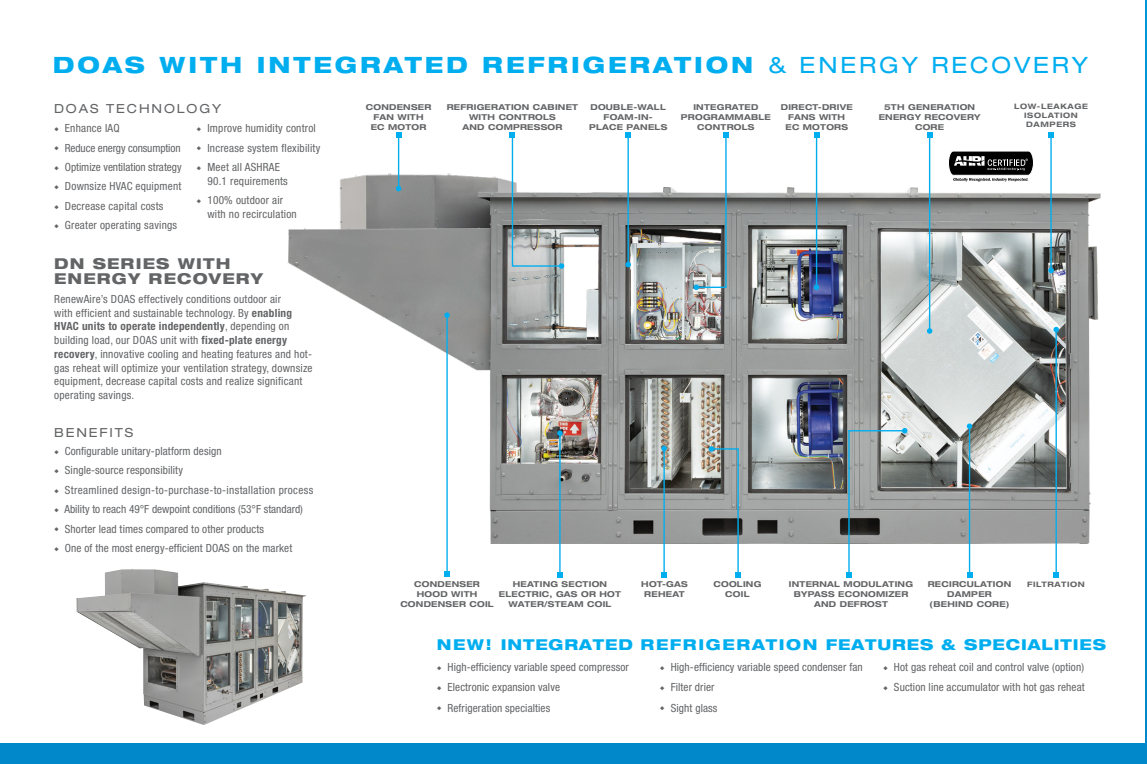
<style>
.page{position:relative;width:1147px;height:764px;background:#fff}
.page>*{position:absolute;margin:0;border:0;box-sizing:border-box;transform-origin:0 0}
.t1{font:800 expanded 22.5px "Helvetica Neue LT Std";letter-spacing:.13em;color:#00aeef}
.t2{font:800 expanded 15px "Helvetica Neue LT Std";letter-spacing:.06em;color:#00aeef}
.t3{font:800 expanded 15px/15px "Helvetica Neue LT Std";letter-spacing:.08em;color:#636466}
.t4{font:expanded 12.5px "Helvetica Neue LT Std";letter-spacing:.15em;color:#636466}
.t5{font:condensed 11.25px/13.8px "Helvetica Neue LT Std";letter-spacing:.02em;color:#636466}
.t6{font:condensed 11.25px "Helvetica Neue LT Std";color:#636466}
.t7{font:condensed 11.25px "Helvetica Neue LT Std";letter-spacing:-.005em;color:#636466}
.t8{font:condensed 11.25px "Helvetica Neue LT Std";letter-spacing:-.01em;color:#636466}
.t9{font:700 expanded 8.12px/10px "Helvetica Neue LT Std";letter-spacing:.03em;color:#636466;text-align:center}
.t10{font:700 expanded 7.5px/9px "Helvetica Neue LT Std";letter-spacing:.08em;color:#636466;text-align:center}
.s1{font-weight:400}
.s2{font-weight:700}
</style>
<div class="page">
<img style="left:76px;top:569px;width:230px;height:156px">
<hr style="left:1145px;top:0;width:2px;height:764px;background:#008dce">
<div style="left:0;top:742px;width:1145px;height:22px;background:#0088ca"></div>
<img style="left:288px;top:156px;width:813px;height:387px">
<svg style="left:510px;top:133px;width:54px;height:136px"></svg>
<hr style="left:398px;top:135px;width:1px;height:54px;background:#00aeef">
<svg style="left:396px;top:186px;width:5px;height:5px"></svg>
<svg style="left:396px;top:132px;width:5px;height:6px"></svg>
<hr style="left:627px;top:135px;width:2px;height:129px;background:#00aeef">
<svg style="left:625px;top:262px;width:6px;height:5px"></svg>
<svg style="left:625px;top:132px;width:6px;height:6px"></svg>
<hr style="left:816px;top:135px;width:1px;height:152px;background:#00aeef">
<svg style="left:814px;top:284px;width:5px;height:6px"></svg>
<svg style="left:814px;top:132px;width:5px;height:6px"></svg>
<hr style="left:929px;top:135px;width:1px;height:196px;background:#00aeef">
<svg style="left:927px;top:328px;width:5px;height:6px"></svg>
<svg style="left:927px;top:132px;width:5px;height:6px"></svg>
<hr style="left:968px;top:426px;width:2px;height:148px;background:#00aeef">
<svg style="left:966px;top:423px;width:6px;height:6px"></svg>
<svg style="left:967px;top:572px;width:5px;height:5px"></svg>
<svg style="left:846px;top:428px;width:61px;height:149px"></svg>
<svg style="left:708px;top:446px;width:33px;height:131px"></svg>
<hr style="left:663px;top:448px;width:2px;height:126px;background:#00aeef">
<svg style="left:661px;top:446px;width:6px;height:5px"></svg>
<svg style="left:661px;top:572px;width:6px;height:5px"></svg>
<hr style="left:559px;top:433px;width:1px;height:141px;background:#00aeef">
<svg style="left:557px;top:430px;width:5px;height:6px"></svg>
<svg style="left:557px;top:572px;width:5px;height:5px"></svg>
<hr style="left:446px;top:315px;width:2px;height:259px;background:#00aeef">
<svg style="left:444px;top:312px;width:6px;height:6px"></svg>
<svg style="left:444px;top:571px;width:6px;height:6px"></svg>
<hr style="left:1055px;top:329px;width:1px;height:245px;background:#00aeef">
<svg style="left:1053px;top:327px;width:6px;height:5px"></svg>
<svg style="left:1053px;top:572px;width:6px;height:5px"></svg>
<hr style="left:1050px;top:135px;width:1px;height:135px;background:#00aeef">
<svg style="left:1048px;top:268px;width:5px;height:5px"></svg>
<svg style="left:1048px;top:132px;width:5px;height:6px"></svg>
<svg style="left:693px;top:132px;width:35px;height:158px"></svg>
<svg style="left:947px;top:151px;width:87px;height:30px"></svg>
<h1 class="t1" style="left:53px;top:50px;width:1036px">DOAS WITH INTEGRATED REFRIGERATION <span class="s1">&amp; ENERGY RECOVERY</span></h1>
<p class="t4" style="left:54px;top:101px;width:168px">DOAS TECHNOLOGY</p>
<p class="t5" style="left:197px;top:121px;width:121px">◆ Improve humidity control</p>
<p class="t5" style="left:197px;top:141px;width:125px">◆ Increase system flexibility</p>
<p class="t5" style="left:207px;top:160px;width:82px;text-indent:-11px">◆ Meet all ASHRAE<br>90.1 requirements</p>
<p class="t5" style="left:207px;top:193px;width:91px;text-indent:-11px">◆ 100% outdoor air with no recirculation</p>
<p class="t5" style="left:54px;top:121px;width:67px">◆ Enhance IAQ</p>
<p class="t8" style="left:54px;top:141px;width:128px">◆ Reduce energy consumption</p>
<p class="t7" style="left:54px;top:160px;width:129px">◆ Optimize ventilation strategy</p>
<p class="t5" style="left:54px;top:179px;width:129px">◆ Downsize HVAC equipment</p>
<p class="t5" style="left:54px;top:199px;width:111px">◆ Decrease capital costs</p>
<p class="t5" style="left:54px;top:218px;width:125px">◆ Greater operating savings</p>
<h2 class="t3" style="left:54px;top:255px;width:210px">DN SERIES WITH<br>ENERGY RECOVERY</h2>
<p class="t5" style="left:54px;top:292px;width:260px">RenewAire’s DOAS effectively conditions outdoor air<br>with efficient and sustainable technology. By <span class="s2">enabling HVAC units to operate independently</span>, depending on building load, our DOAS unit with <span class="s2">fixed-plate energy recovery</span>, innovative cooling and heating features and hot&shy;gas reheat will optimize your ventilation strategy, downsize equipment, decrease capital costs and realize significant operating savings.</p>
<p class="t4" style="left:54px;top:425px;width:81px">BENEFITS</p>
<p class="t5" style="left:54px;top:444px;width:169px">◆ Configurable unitary-platform design</p>
<p class="t5" style="left:54px;top:463px;width:130px">◆ Single-source responsibility</p>
<p class="t5" style="left:54px;top:483px;width:261px">◆ Streamlined design-to-purchase-to-installation process</p>
<p class="t6" style="left:54px;top:502px;width:250px">◆ Ability to reach 49°F dewpoint conditions (53°F standard)</p>
<p class="t5" style="left:54px;top:521px;width:211px">◆ Shorter lead times compared to other products</p>
<p class="t5" style="left:54px;top:541px;width:240px">◆ One of the most energy-efficient DOAS on the market</p>
<p class="t9" style="left:366px;top:102px;width:67px">CONDENSER<br>FAN WITH<br>EC MOTOR</p>
<p class="t9" style="left:589px;top:102px;width:80px">DOUBLE-WALL<br>FOAM-IN-<br>PLACE PANELS</p>
<p class="t9" style="left:780px;top:102px;width:73px">DIRECT-DRIVE<br>FANS WITH<br>EC MOTORS</p>
<p class="t9" style="left:878px;top:102px;width:103px">5TH GENERATION<br>ENERGY RECOVERY<br>CORE</p>
<p class="t9" style="left:447px;top:102px;width:133px">REFRIGERATION CABINET<br>WITH CONTROLS<br>AND COMPRESSOR</p>
<p class="t9" style="left:681px;top:102px;width:91px">INTEGRATED<br>PROGRAMMABLE<br>CONTROLS</p>
<p class="t10" style="left:1014px;top:102px;width:75px">LOW-LEAKAGE<br>ISOLATION<br>DAMPERS</p>
<p class="t9" style="left:400px;top:579px;width:95px">CONDENSER<br>HOOD WITH<br>CONDENSER COIL</p>
<p class="t10" style="left:1027px;top:579px;width:59px">FILTRATION</p>
<p class="t9" style="left:499px;top:579px;width:124px">HEATING SECTION<br>ELECTRIC, GAS OR HOT<br>WATER/STEAM COIL</p>
<p class="t9" style="left:641px;top:579px;width:48px">HOT-GAS<br>REHEAT</p>
<p class="t9" style="left:713px;top:579px;width:49px">COOLING<br>COIL</p>
<p class="t9" style="left:789px;top:579px;width:126px">INTERNAL MODULATING<br>BYPASS ECONOMIZER<br>AND DEFROST</p>
<p class="t9" style="left:927px;top:579px;width:85px">RECIRCULATION<br>DAMPER (BEHIND CORE)</p>
<h2 class="t2" style="left:437px;top:635px;width:671px">NEW! INTEGRATED REFRIGERATION FEATURES &amp; SPECIALITIES</h2>
<p class="t5" style="left:437px;top:660px;width:194px">◆ High-efficiency variable speed compressor</p>
<p class="t5" style="left:437px;top:680px;width:125px">◆ Electronic expansion valve</p>
<p class="t5" style="left:437px;top:700px;width:115px">◆ Refrigeration specialties</p>
<p class="t5" style="left:660px;top:660px;width:204px">◆ High-efficiency variable speed condenser fan</p>
<p class="t5" style="left:660px;top:680px;width:56px">◆ Filter drier</p>
<p class="t5" style="left:660px;top:700px;width:59px">◆ Sight glass</p>
<p class="t5" style="left:883px;top:660px;width:202px">◆ Hot gas reheat coil and control valve (option)</p>
<p class="t5" style="left:883px;top:680px;width:203px">◆ Suction line accumulator with hot gas reheat</p>
</div>
